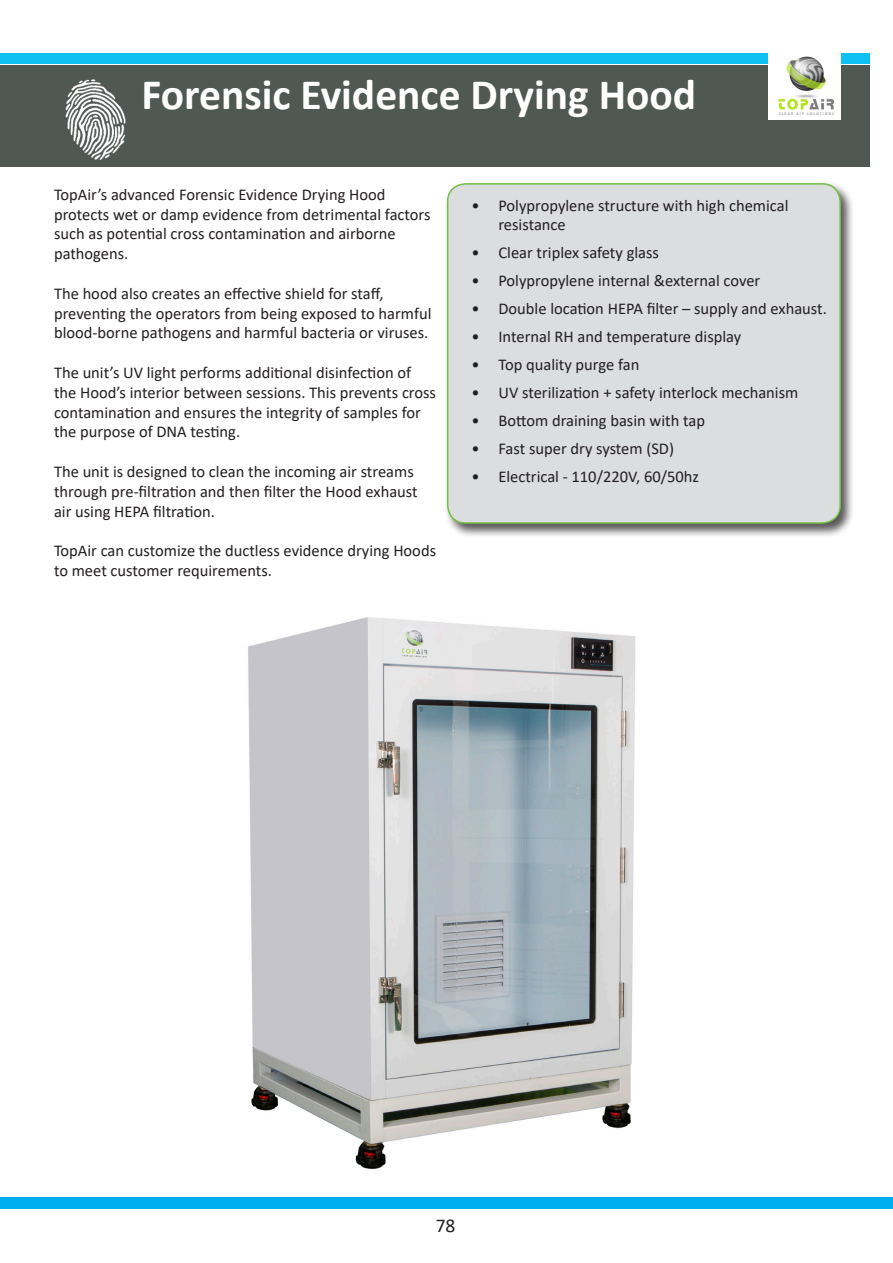
<style>
.page{position:relative;width:893px;height:1263px;background:#fff}
.page>*{position:absolute;margin:0;border:0;box-sizing:border-box;transform-origin:0 0}
.t1{font:700 43.5px "Calibri";color:#fff}
.t2{font:19.5px "Calibri";color:#231f20}
.t3{font:16.5px/19.8px "Calibri";color:#231f20}
</style>
<div class="page">
<img style="left:248px;top:617px;width:388px;height:552px">
<div style="left:445px;top:181px;width:410px;height:357px;background:#231f20;opacity:.75"></div>
<div style="left:448px;top:184px;width:392px;height:339px;background:#dcdddf;border-radius:18px"></div>
<div style="left:447px;top:183px;width:394px;height:341px;border:2px solid #71bf44;border-radius:18px"></div>
<div style="left:0;top:65px;width:870px;height:102px;background:#505854"></div>
<div style="left:0;top:54px;width:870px;height:10px;background:#0dbff2"></div>
<div style="left:0;top:1197px;width:893px;height:11px;background:#00aeef"></div>
<img style="left:769px;top:54px;width:72px;height:66px">
<img style="left:65px;top:79px;width:61px;height:81px">
<p class="t1" style="left:141px;top:64px;width:556px">Forensic Evidence Drying Hood</p>
<p class="t3" style="left:54px;top:184px;width:378px">TopAir’s advanced Forensic Evidence Drying Hood protects wet or damp evidence from detrimental factors such as potential cross contamination and airborne pathogens.</p>
<p class="t3" style="left:54px;top:283px;width:379px">The hood also creates an effective shield for staff, preventing the operators from being exposed to harmful blood-borne pathogens and harmful bacteria or viruses.</p>
<p class="t3" style="left:54px;top:362px;width:384px">The unit’s UV light performs additional disinfection of the Hood’s interior between sessions. This prevents cross contamination and ensures the integrity of samples for the purpose of DNA testing.</p>
<p class="t3" style="left:54px;top:461px;width:365px">The unit is designed to clean the incoming air streams through pre-filtration and then filter the Hood exhaust air using HEPA filtration.</p>
<p class="t3" style="left:54px;top:540px;width:384px">TopAir can customize the ductless evidence drying Hoods to meet customer requirements.</p>
<p class="t3" style="left:498px;top:195px;width:292px;text-indent:-27px">• Polypropylene structure with high chemical resistance</p>
<p class="t3" style="left:471px;top:242px;width:189px">• Clear triplex safety glass</p>
<p class="t3" style="left:471px;top:270px;width:290px">• Polypropylene internal &amp;external cover</p>
<p class="t3" style="left:471px;top:298px;width:357px">• Double location HEPA filter – supply and exhaust.</p>
<p class="t3" style="left:471px;top:326px;width:271px">• Internal RH and temperature display</p>
<p class="t3" style="left:471px;top:354px;width:169px">• Top quality purge fan</p>
<p class="t3" style="left:471px;top:382px;width:328px">• UV sterilization + safety interlock mechanism</p>
<p class="t3" style="left:471px;top:410px;width:235px">• Bottom draining basin with tap</p>
<p class="t3" style="left:471px;top:438px;width:204px">• Fast super dry system (SD)</p>
<p class="t3" style="left:471px;top:466px;width:229px">• Electrical - 110/220V, 60/50hz</p>
<p class="t2" style="left:436px;top:1212px;width:21px">78</p>
</div>
